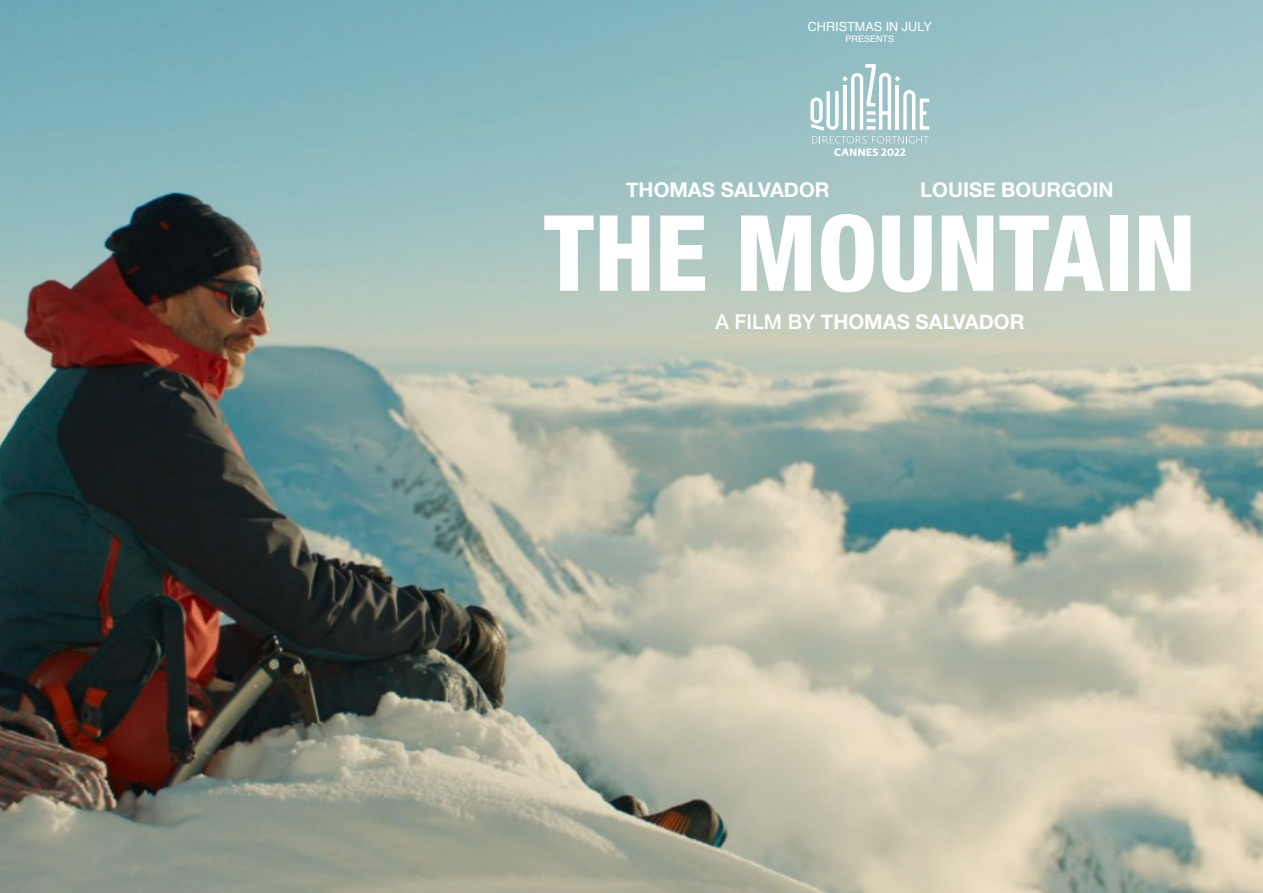
<style>
.page{position:relative;width:1263px;height:893px;background:#fff}
.page>*{position:absolute;margin:0;border:0;box-sizing:border-box;transform-origin:0 0}
.t1{font:800 condensed 105.45px "Helvetica Neue LT Std";color:#fff}
.t2{font:700 20.4px "Helvetica Neue";color:#fff}
.t3{font:12.6px "Helvetica";color:#fff}
.t4{font:9px "Helvetica";color:#fff}
.s1{font-weight:500}
</style>
<div class="page">
<img style="left:0;top:0;width:1263px;height:893px">
<svg style="left:810px;top:64px;width:119px;height:66px"></svg>
<svg style="left:812px;top:136px;width:117px;height:20px;background:#b1cecf"></svg>
<p class="t3" style="left:808px;top:17px;width:125px">CHRISTMAS IN JULY</p>
<p class="t4" style="left:845px;top:31px;width:50px">PRESENTS</p>
<p class="t2" style="left:626px;top:173px;width:205px">THOMAS SALVADOR</p>
<p class="t2" style="left:920px;top:173px;width:195px">LOUISE BOURGOIN</p>
<p class="t1" style="left:544px;top:188px;width:654px">THE MOUNTAIN</p>
<p class="t2" style="left:715px;top:306px;width:310px"><span class="s1">A FILM BY</span> THOMAS SALVADOR</p>
</div>
